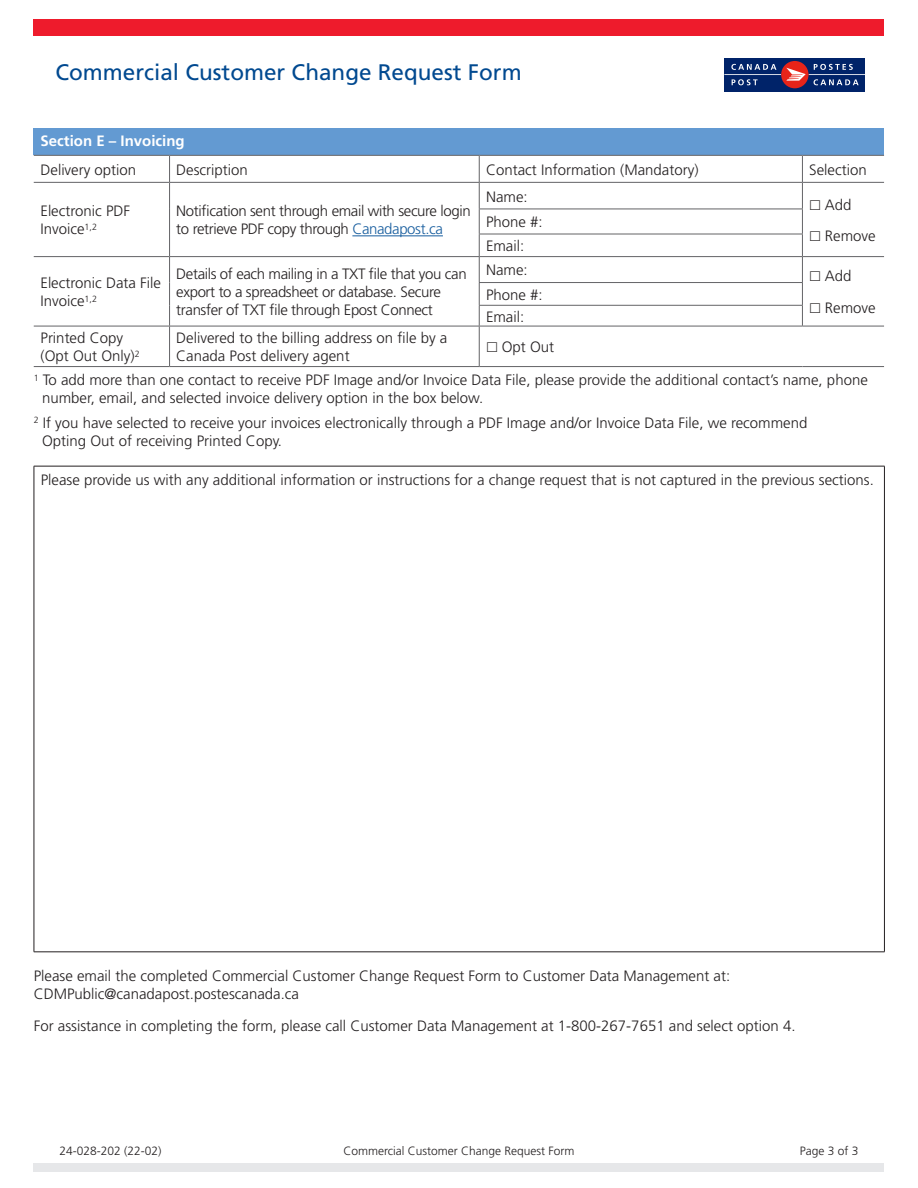
<style>
.page{position:relative;width:918px;height:1188px;background:#fff}
.page>*{position:absolute;margin:0;border:0;box-sizing:border-box;transform-origin:0 0}
.t1{font:22.5px "Frutiger";color:#014990}
.Body{font:300 15px/18px "Frutiger";color:#231f20}
.Body-2{font:300 15px/18px "Frutiger";letter-spacing:-.025em;color:#231f20}
.Head_3{font:700 15px "Frutiger";color:#fff}
.t2{font:300 12px "Frutiger";color:#231f20}
.s1{color:#175d9e}
</style>
<div class="page">
<div style="left:34px;top:20px;width:850px;height:16px;background:#ee1b2c"></div>
<div style="left:34px;top:1163px;width:850px;height:9px;background:#e6e7e9"></div>
<div style="left:724px;top:58px;width:141px;height:33px;background:#002369"></div>
<div style="left:781px;top:61px;width:28px;height:27px;background:#e72419;border-radius:50%"></div>
<svg style="left:724px;top:64px;width:141px;height:21px"></svg>
<div style="left:34px;top:128px;width:850px;height:27px;background:#639ad2"></div>
<svg style="left:34px;top:156px;width:850px;height:210px"></svg>
<hr style="left:34px;top:155px;width:136px;height:1px;background:#636366">
<hr style="left:170px;top:155px;width:309px;height:1px;background:#636366">
<hr style="left:479px;top:155px;width:323px;height:1px;background:#636366">
<hr style="left:802px;top:155px;width:82px;height:1px;background:#636366">
<hr style="left:34px;top:182px;width:136px;height:1px;background:#636366">
<hr style="left:170px;top:182px;width:309px;height:1px;background:#636366">
<hr style="left:479px;top:182px;width:323px;height:1px;background:#636366">
<hr style="left:802px;top:182px;width:82px;height:1px;background:#636366">
<hr style="left:34px;top:256px;width:136px;height:1px;background:#636366">
<hr style="left:170px;top:256px;width:309px;height:1px;background:#636366">
<hr style="left:479px;top:256px;width:323px;height:1px;background:#636366">
<hr style="left:802px;top:256px;width:82px;height:1px;background:#636366">
<hr style="left:34px;top:326px;width:136px;height:1px;background:#636366">
<hr style="left:170px;top:326px;width:309px;height:1px;background:#636366">
<hr style="left:479px;top:326px;width:323px;height:1px;background:#636366">
<hr style="left:802px;top:326px;width:82px;height:1px;background:#636366">
<hr style="left:34px;top:366px;width:136px;height:1px;background:#636366">
<hr style="left:170px;top:366px;width:309px;height:1px;background:#636366">
<hr style="left:479px;top:366px;width:323px;height:1px;background:#636366">
<hr style="left:802px;top:366px;width:82px;height:1px;background:#636366">
<hr style="left:479px;top:209px;width:324px;height:1px;background:#636366">
<hr style="left:479px;top:234px;width:324px;height:1px;background:#636366">
<hr style="left:479px;top:282px;width:324px;height:1px;background:#636366">
<hr style="left:479px;top:305px;width:324px;height:1px;background:#636366">
<svg style="left:169px;top:156px;width:1px;height:170px"></svg>
<svg style="left:479px;top:156px;width:1px;height:170px"></svg>
<svg style="left:802px;top:156px;width:1px;height:170px"></svg>
<hr style="left:169px;top:326px;width:1px;height:40px;background:#636366">
<hr style="left:479px;top:326px;width:1px;height:40px;background:#636366">
<hr style="left:352px;top:235px;width:91px;height:1px;background:#175d9e">
<hr style="left:34px;top:466px;width:851px;height:1px;background:#231f20">
<hr style="left:34px;top:466px;width:1px;height:486px;background:#231f20">
<hr style="left:884px;top:466px;width:1px;height:486px;background:#231f20">
<hr style="left:34px;top:952px;width:851px;height:1px;background:#231f20">
<svg style="left:810px;top:200px;width:10px;height:10px"></svg>
<svg style="left:810px;top:231px;width:10px;height:10px"></svg>
<svg style="left:810px;top:272px;width:10px;height:9px"></svg>
<svg style="left:810px;top:303px;width:10px;height:10px"></svg>
<svg style="left:487px;top:342px;width:10px;height:10px"></svg>
<h1 class="t1" style="left:55px;top:59px;width:468px">Commercial Customer Change Request Form</h1>
<p class="Head_3" style="left:40px;top:132px;width:146px">Section E – Invoicing</p>
<p class="Body" style="left:40px;top:161px;width:97px">Delivery option</p>
<p class="Body" style="left:176px;top:161px;width:73px">Description</p>
<p class="Body" style="left:486px;top:161px;width:214px">Contact Information (Mandatory)</p>
<p class="Body" style="left:809px;top:161px;width:59px">Selection</p>
<p class="Body" style="left:41px;top:202px;width:91px">Electronic PDF<br>Invoice<sup>1,2</sup></p>
<p class="Body-2" style="left:176px;top:202px;width:296px">Notification sent through email with secure login to retrieve PDF copy through <span class="s1">Canadapost.ca</span></p>
<p class="Body" style="left:486px;top:187px;width:43px">Name:</p>
<p class="Body" style="left:825px;top:195px;width:28px">Add</p>
<p class="Body" style="left:825px;top:227px;width:52px">Remove</p>
<p class="Body" style="left:486px;top:213px;width:58px">Phone #:</p>
<p class="Body" style="left:486px;top:237px;width:40px">Email:</p>
<p class="Body" style="left:41px;top:274px;width:122px">Electronic Data File<br>Invoice<sup>1,2</sup></p>
<p class="Body-2" style="left:176px;top:265px;width:292px">Details of each mailing in a TXT file that you can export to a spreadsheet or database. Secure transfer of TXT file through Epost Connect</p>
<p class="Body" style="left:486px;top:261px;width:43px">Name:</p>
<p class="Body" style="left:825px;top:267px;width:28px">Add</p>
<p class="Body" style="left:486px;top:286px;width:58px">Phone #:</p>
<p class="Body" style="left:486px;top:307px;width:40px">Email:</p>
<p class="Body" style="left:825px;top:299px;width:52px">Remove</p>
<p class="Body" style="left:41px;top:329px;width:101px">Printed Copy (Opt Out Only)<sup>2</sup></p>
<p class="Body" style="left:176px;top:329px;width:273px">Delivered to the billing address on file by a<br>Canada Post delivery agent</p>
<p class="Body" style="left:502px;top:338px;width:54px">Opt Out</p>
<p class="Body" style="left:42px;top:371px;width:827px;text-indent:-8px"><sup>1</sup> To add more than one contact to receive PDF Image and/or Invoice Data File, please provide the additional contact’s name, phone number, email, and selected invoice delivery option in the box below.</p>
<p class="Body" style="left:42px;top:413px;width:767px;text-indent:-8px"><sup>2</sup> If you have selected to receive your invoices electronically through a PDF Image and/or Invoice Data File, we recommend<br>Opting Out of receiving Printed Copy.</p>
<p class="Body" style="left:41px;top:470px;width:835px">Please provide us with any additional information or instructions for a change request that is not captured in the previous sections.</p>
<p class="Body" style="left:34px;top:967px;width:698px">Please email the completed Commercial Customer Change Request Form to Customer Data Management at:<br>CDMPublic@canadapost.postescanada.ca</p>
<p class="Body" style="left:34px;top:1017px;width:763px">For assistance in completing the form, please call Customer Data Management at 1-800-267-7651 and select option 4.</p>
<p class="t2" style="left:59px;top:1144px;width:104px">24-028-202 (22-02)</p>
<p class="t2" style="left:343px;top:1144px;width:233px">Commercial Customer Change Request Form</p>
<p class="t2" style="left:800px;top:1144px;width:60px">Page 3 of 3</p>
</div>
